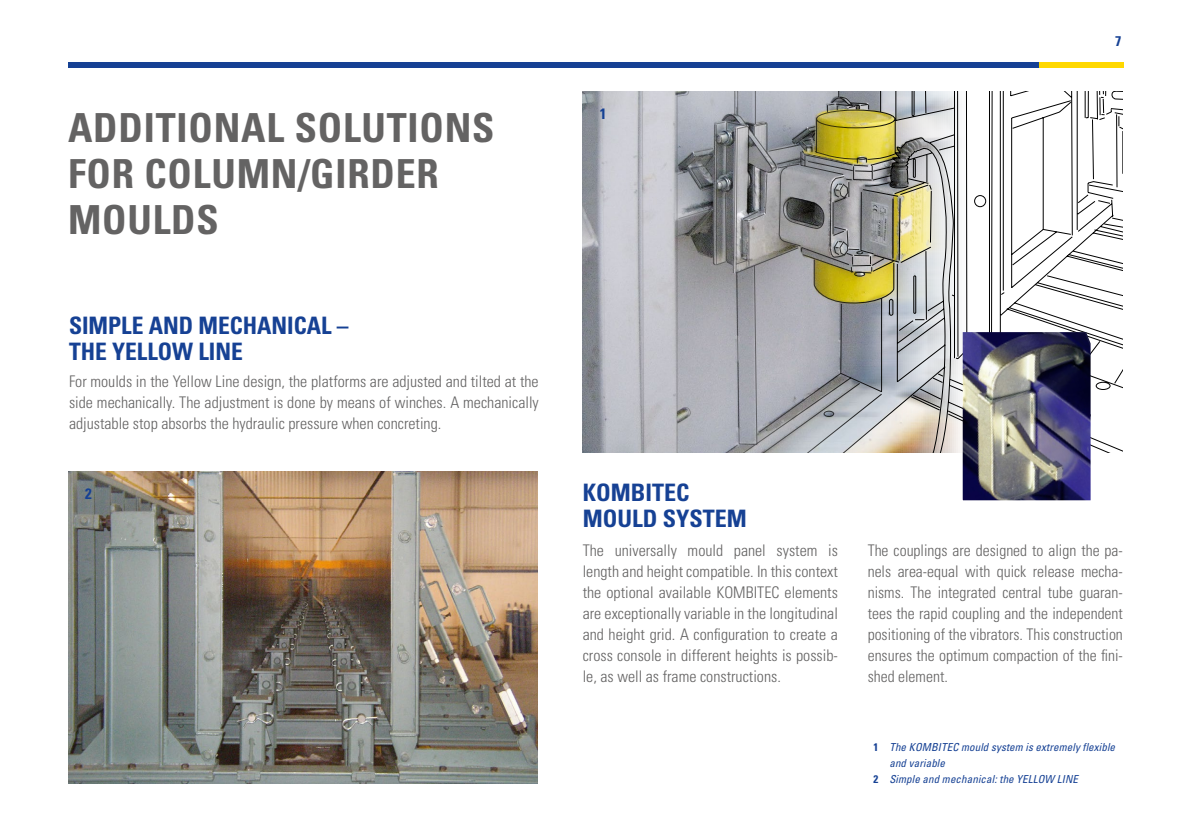
<style>
.page{position:relative;width:1191px;height:840px;background:#fff}
.page>*{position:absolute;margin:0;border:0;box-sizing:border-box;transform-origin:0 0}
.t1{font:700 condensed 40px/46px "Univers LT Std";letter-spacing:.02em;color:#646363}
.t2{font:700 condensed 24px/26px "Univers LT Std";color:#164194}
.t3{font:300 condensed 16px/21px "Univers LT Std";color:#646363;text-align:justify}
.t4{font:700 condensed 15px "Univers LT Std";color:#164194}
.t5{font:700 condensed 14px "Univers LT Std";color:#164194}
.t6{font:italic condensed 11px "Univers LT Std";letter-spacing:.01em;color:#164194}
.s1{font-weight:700;font-style:normal}
</style>
<div class="page">
<div style="left:1038px;top:62px;width:85px;height:6px;background:#ffd800"></div>
<div style="left:68px;top:62px;width:970px;height:6px;background:#164194"></div>
<svg style="left:583px;top:92px;width:540px;height:360px"></svg>
<svg style="left:676px;top:226px;width:193px;height:51px;background:#8f8e88"></svg>
<svg style="left:676px;top:92px;width:447px;height:134px"></svg>
<svg style="left:910px;top:92px;width:83px;height:319px"></svg>
<img style="left:962px;top:332px;width:128px;height:168px">
<img style="left:68px;top:471px;width:469px;height:311px">
<h1 class="t1" style="left:68px;top:104px;width:428px">ADDITIONAL SOLUTIONS<br>FOR COLUMN/GIRDER<br>MOULDS</h1>
<h2 class="t2" style="left:69px;top:312px;width:281px">SIMPLE AND MECHANICAL –<br>THE YELLOW LINE</h2>
<p class="t3" style="left:69px;top:371px;width:471px">For moulds in the Yellow Line design, the platforms are adjusted and tilted at the side mechanically. The adjustment is done by means of winches. A mechanically adjustable stop absorbs the hydraulic pressure when concreting.</p>
<p class="t4" style="left:85px;top:484px;width:8px">2</p>
<p class="t4" style="left:600px;top:104px;width:8px">1</p>
<p class="t5" style="left:1115px;top:32px;width:8px">7</p>
<h2 class="t2" style="left:583px;top:479px;width:165px">KOMBITEC<br>MOULD SYSTEM</h2>
<p class="t3" style="left:583px;top:539px;width:257px">The universally mould panel system is length and height compatible. In this context the optional available KOMBITEC elements are exceptionally variable in the longitudinal and height grid. A configuration to create a cross console in different heights is possib&shy;le, as well as frame constructions.</p>
<p class="t3" style="left:867px;top:539px;width:257px">The couplings are designed to align the pa&shy;nels area-equal with quick release mecha&shy;nisms. The integrated central tube guaran&shy;tees the rapid coupling and the independent positioning of the vibrators. This construction ensures the optimum compaction of the fini&shy;shed element.</p>
<p class="t6" style="left:873px;top:739px;width:243px"><span class="s1">1</span> The KOMBITEC mould system is extremely flexible</p>
<p class="t6" style="left:889px;top:755px;width:57px">and variable</p>
<p class="t6" style="left:873px;top:771px;width:206px"><span class="s1">2</span> Simple and mechanical: the YELLOW LINE</p>
</div>
